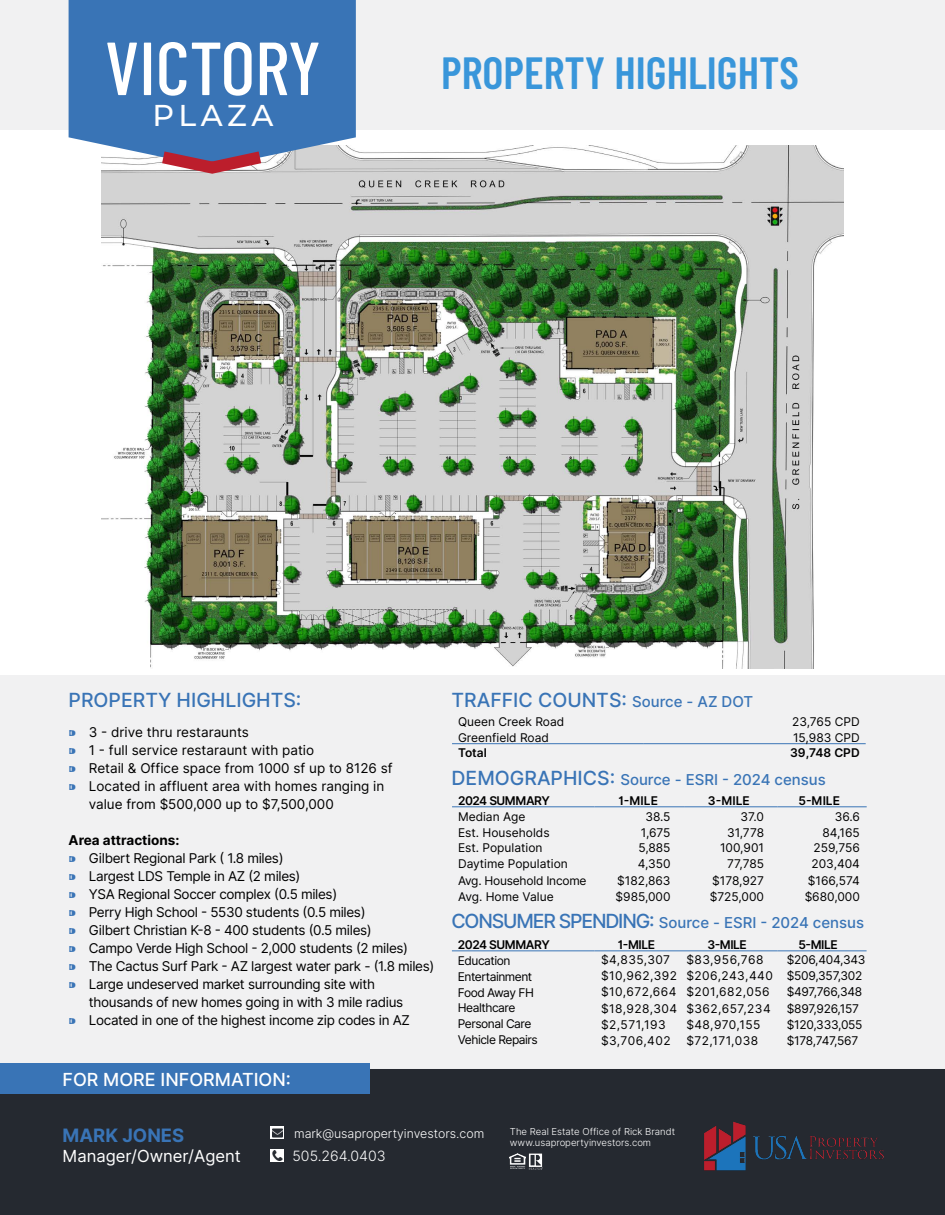
<style>
.page{position:relative;width:945px;height:1215px;background:#fff}
.page>*{position:absolute;margin:0;border:0;box-sizing:border-box;transform-origin:0 0}
.t1{font:500 75px "Barlow Condensed";color:#fff}
.t2{font:600 45px "Barlow Condensed";color:#3996da}
.t3{font:500 30px "Montserrat";letter-spacing:.15em;color:#fff}
.t4{font:500 19.5px "Inter";color:#3974b6}
.t5{font:700 18.45px "Inter";color:#3974b6}
.t6{font:500 18px "Inter";color:#fff}
.t7{font:16.65px "Inter";color:#fff}
.t8{font:500 15px "Inter";color:#3974b6}
.t9{font:300 14.1px "Inter";color:#fff}
.t10{font:13.5px "Inter";letter-spacing:-.025em;color:#000}
.t11{font:13.5px "Inter";color:#000}
.t12{font:700 13.5px "Inter";color:#000}
.t13{font:300 12.45px "Inter";color:#fff}
.t14{font:12px "Inter";color:#000}
.t15{font:12px/16.2px "Inter";letter-spacing:.04em;color:#000}
.t16{font:12px/16.2px "Inter";letter-spacing:-.02em;color:#000}
.t17{font:600 12px "Inter";letter-spacing:-.04em;color:#000}
.t18{font:12px/15.9px "Inter";letter-spacing:-.04em;color:#000}
.t19{font:300 9.6px/11.6px "Inter";color:#fff}
.s1{font-size:15px}
.s2{color:#3974b6}
.s3{font-size:19.5px}
</style>
<div class="page">
<img style="left:102px;top:145px;width:741px;height:524px">
<div style="left:0;top:0;width:945px;height:129px;background:#f1f1f2"></div>
<div style="left:0;top:676px;width:945px;height:393px;background:#f1f1f2"></div>
<svg style="left:69px;top:0;width:287px;height:168px;background:#477dba"></svg>
<svg style="left:149px;top:143px;width:125px;height:37px;background:#9885a0"></svg>
<hr style="left:452px;top:743px;width:191px;height:1px;background:#3974b6">
<hr style="left:643px;top:743px;width:223px;height:1px;background:#3974b6">
<hr style="left:452px;top:807px;width:143px;height:1px;background:#3974b6">
<hr style="left:595px;top:807px;width:89px;height:1px;background:#3974b6">
<hr style="left:684px;top:807px;width:94px;height:1px;background:#3974b6">
<hr style="left:778px;top:807px;width:89px;height:1px;background:#3974b6">
<div style="left:0;top:1070px;width:944px;height:144px;background:#252930"></div>
<div style="left:0;top:1069px;width:945px;height:146px;border:2px solid #252930"></div>
<div style="left:0;top:1063px;width:370px;height:31px;background:#3974b6"></div>
<img style="left:704px;top:1121px;width:180px;height:50px">
<img style="left:528px;top:1153px;width:15px;height:16px">
<img style="left:510px;top:1153px;width:15px;height:16px">
<div style="left:271px;top:1127px;width:13px;height:12px;background:#fff"></div>
<svg style="left:272px;top:1128px;width:11px;height:10px"></svg>
<svg style="left:271px;top:1149px;width:13px;height:13px"></svg>
<svg style="left:272px;top:1151px;width:10px;height:10px"></svg>
<hr style="left:452px;top:951px;width:142px;height:1px;background:#3974b6">
<hr style="left:594px;top:951px;width:90px;height:1px;background:#3974b6">
<hr style="left:684px;top:951px;width:93px;height:1px;background:#3974b6">
<hr style="left:777px;top:951px;width:90px;height:1px;background:#3974b6">
<h1 class="t1" style="left:105px;top:15px;width:218px">VICTORY</h1>
<h3 class="t3" style="left:153px;top:94px;width:122px">PLAZA</h3>
<h2 class="t2" style="left:441px;top:41px;width:359px">PROPERTY HIGHLIGHTS</h2>
<h3 class="t4" style="left:69px;top:686px;width:234px">PROPERTY HIGHLIGHTS:</h3>
<h3 class="t4" style="left:452px;top:686px;width:303px">TRAFFIC COUNTS: <span class="s1">Source - AZ DOT</span></h3>
<p class="t11" style="left:69px;top:722px;width:182px"><span class="s2">⁍</span> 3 - drive thru restaraunts</p>
<p class="t11" style="left:69px;top:740px;width:247px"><span class="s2">⁍</span> 1 - full service restaraunt with patio</p>
<p class="t11" style="left:69px;top:758px;width:326px"><span class="s2">⁍</span> Retail &amp; Office space from 1000 sf up to 8126 sf</p>
<p class="t11" style="left:69px;top:776px;width:317px"><span class="s2">⁍</span> Located in affluent area with homes ranging in</p>
<p class="t11" style="left:89px;top:794px;width:246px">value from $500,000 up to $7,500,000</p>
<p class="t12" style="left:69px;top:830px;width:112px">Area attractions:</p>
<p class="t10" style="left:69px;top:848px;width:217px"><span class="s2">⁍</span> Gilbert Regional Park ( 1.8 miles)</p>
<p class="t10" style="left:69px;top:866px;width:233px"><span class="s2">⁍</span> Largest LDS Temple in AZ (2 miles)</p>
<p class="t10" style="left:69px;top:884px;width:270px"><span class="s2">⁍</span> YSA Regional Soccer complex (0.5 miles)</p>
<p class="t10" style="left:69px;top:902px;width:299px"><span class="s2">⁍</span> Perry High School - 5530 students (0.5 miles)</p>
<p class="t10" style="left:69px;top:920px;width:305px"><span class="s2">⁍</span> Gilbert Christian K-8 - 400 students (0.5 miles)</p>
<p class="t10" style="left:69px;top:938px;width:341px"><span class="s2">⁍</span> Campo Verde High School - 2,000 students (2 miles)</p>
<p class="t10" style="left:69px;top:956px;width:367px"><span class="s2">⁍</span> The Cactus Surf Park - AZ largest water park - (1.8 miles)</p>
<p class="t10" style="left:69px;top:974px;width:308px"><span class="s2">⁍</span> Large undeserved market surrounding site with</p>
<p class="t10" style="left:89px;top:992px;width:316px">thousands of new homes going in with 3 mile radius</p>
<p class="t10" style="left:69px;top:1010px;width:343px"><span class="s2">⁍</span> Located in one of the highest income zip codes in AZ</p>
<h3 class="t6" style="left:63px;top:1067px;width:230px">FOR MORE INFORMATION:</h3>
<p class="t14" style="left:458px;top:713px;width:108px">Queen Creek Road</p>
<p class="t14" style="left:792px;top:713px;width:69px">23,765 CPD</p>
<p class="t14" style="left:458px;top:728px;width:92px">Greenfield Road</p>
<p class="t14" style="left:793px;top:728px;width:68px">15,983 CPD</p>
<p class="t17" style="left:458px;top:744px;width:30px">Total</p>
<p class="t17" style="left:790px;top:744px;width:71px">39,748 CPD</p>
<p class="t17" style="left:458px;top:792px;width:94px">2024 SUMMARY</p>
<p class="t17" style="left:618px;top:792px;width:41px">1-MILE</p>
<p class="t17" style="left:708px;top:792px;width:43px">3-MILE</p>
<p class="t17" style="left:798px;top:792px;width:43px">5-MILE</p>
<p class="t14" style="left:458px;top:808px;width:69px">Median Age</p>
<p class="t14" style="left:645px;top:808px;width:27px">38.5</p>
<p class="t14" style="left:741px;top:808px;width:25px">37.0</p>
<p class="t14" style="left:835px;top:808px;width:27px">36.6</p>
<p class="t14" style="left:458px;top:823px;width:93px">Est. Households</p>
<p class="t14" style="left:641px;top:823px;width:31px">1,675</p>
<p class="t14" style="left:727px;top:823px;width:39px">31,778</p>
<p class="t14" style="left:823px;top:823px;width:39px">84,165</p>
<p class="t14" style="left:458px;top:839px;width:86px">Est. Population</p>
<p class="t14" style="left:638px;top:839px;width:34px">5,885</p>
<p class="t14" style="left:720px;top:839px;width:46px">100,901</p>
<p class="t14" style="left:814px;top:839px;width:48px">259,756</p>
<p class="t14" style="left:458px;top:855px;width:111px">Daytime Population</p>
<p class="t14" style="left:638px;top:855px;width:34px">4,350</p>
<p class="t14" style="left:727px;top:855px;width:39px">77,785</p>
<p class="t14" style="left:812px;top:855px;width:50px">203,404</p>
<p class="t16" style="left:458px;top:873px;width:130px">Avg. Household Income</p>
<p class="t14" style="left:617px;top:872px;width:55px">$182,863</p>
<p class="t14" style="left:712px;top:872px;width:53px">$178,927</p>
<p class="t14" style="left:808px;top:872px;width:54px">$166,574</p>
<p class="t14" style="left:458px;top:888px;width:97px">Avg. Home Value</p>
<p class="t14" style="left:616px;top:888px;width:57px">$985,000</p>
<p class="t14" style="left:710px;top:888px;width:56px">$725,000</p>
<p class="t14" style="left:805px;top:888px;width:57px">$680,000</p>
<p class="t8" style="left:452px;top:769px;width:376px"><span class="s3">DEMOGRAPHICS:</span> Source - ESRI - 2024 census</p>
<p class="t8" style="left:452px;top:912px;width:414px"><span class="s3">CONSUMER SPENDING:</span> Source - ESRI - 2024 census</p>
<p class="t17" style="left:458px;top:936px;width:94px">2024 SUMMARY</p>
<p class="t17" style="left:618px;top:936px;width:39px">1-MILE</p>
<p class="t17" style="left:707px;top:936px;width:41px">3-MILE</p>
<p class="t17" style="left:798px;top:936px;width:41px">5-MILE</p>
<p class="t18" style="left:458px;top:952px;width:81px">Education<br>Entertainment<br>Food Away FH<br>Healthcare<br>Personal Care<br>Vehicle Repairs</p>
<p class="t15" style="left:686px;top:951px;width:88px">$83,956,768 $206,243,440 $201,682,056 $362,657,234 $48,970,155 $72,171,038</p>
<p class="t15" style="left:601px;top:951px;width:78px">$4,835,307 $10,962,392 $10,672,664 $18,928,304 $2,571,193 $3,706,402</p>
<p class="t16" style="left:787px;top:951px;width:80px">$206,404,343 $509,357,302 $497,766,348 $897,926,157 $120,333,055 $178,747,567</p>
<h3 class="t5" style="left:63px;top:1122px;width:123px">MARK JONES</h3>
<p class="t7" style="left:63px;top:1144px;width:180px">Manager/Owner/Agent</p>
<p class="t13" style="left:294px;top:1124px;width:192px">mark@usapropertyinvestors.com</p>
<p class="t9" style="left:293px;top:1146px;width:95px">505.264.0403</p>
<p class="t19" style="left:510px;top:1125px;width:167px">The Real Estate Office of Rick Brandt www.usapropertyinvestors.com</p>
</div>
